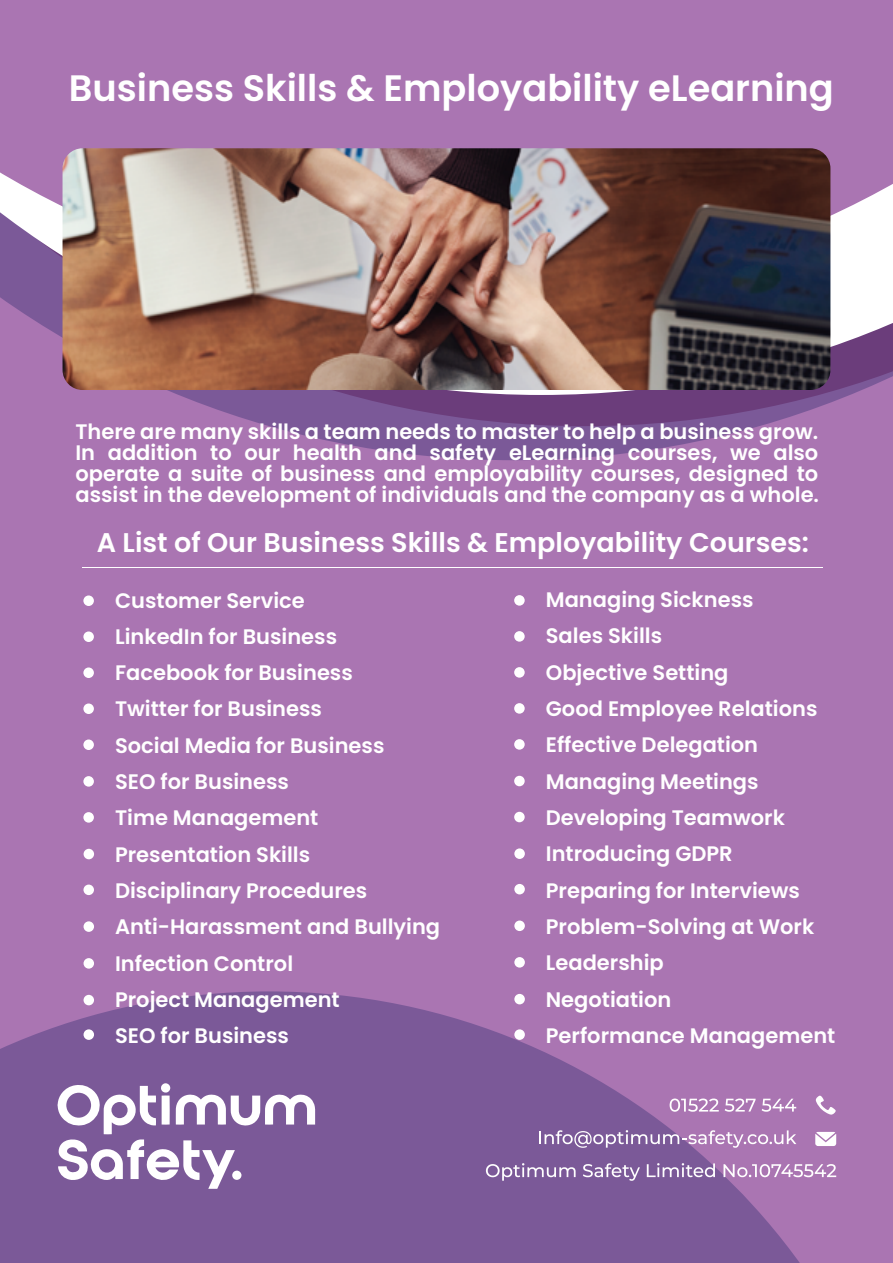
<style>
.page{position:relative;width:893px;height:1263px;background:#aa75b2}
.page>*{position:absolute;margin:0;border:0;box-sizing:border-box;transform-origin:0 0}
.t1{font:600 36.75px "Poppins";color:#fff}
.t2{font:600 27px "Poppins";color:#fff}
.t3{font:600 21px/36.3px "Poppins";color:#fff}
</style>
<div class="page">
<svg style="left:0;top:991px;width:837px;height:272px;fill:#7b5998"></svg>
<svg style="left:270px;top:426px;width:489px;height:34px;fill:#7b5998"></svg>
<svg style="left:179px;top:395px;width:670px;height:31px"></svg>
<svg style="left:1px;top:298px;width:892px;height:97px"></svg>
<svg style="left:0;top:165px;width:893px;height:133px;fill:#fff"></svg>
<svg style="left:58px;top:1083px;width:257px;height:106px"></svg>
<div style="left:232px;top:1170px;width:9px;height:10px;background:#fff;border-radius:50%"></div>
<svg style="left:816px;top:1095px;width:20px;height:19px"></svg>
<svg style="left:815px;top:1132px;width:21px;height:14px"></svg>
<svg style="left:670px;top:1098px;width:49px;height:14px"></svg>
<svg style="left:725px;top:1098px;width:31px;height:14px"></svg>
<svg style="left:762px;top:1099px;width:34px;height:13px"></svg>
<svg style="left:539px;top:1130px;width:257px;height:18px"></svg>
<svg style="left:486px;top:1163px;width:90px;height:18px"></svg>
<svg style="left:583px;top:1163px;width:57px;height:18px"></svg>
<svg style="left:647px;top:1163px;width:68px;height:14px"></svg>
<svg style="left:723px;top:1164px;width:113px;height:13px"></svg>
<hr style="left:82px;top:568px;width:741px;height:1px;background:#fff">
<img style="left:63px;top:148px;width:767px;height:242px">
<div style="left:83px;top:595px;width:11px;height:11px;background:#fff;border-radius:50%"></div>
<div style="left:83px;top:631px;width:11px;height:11px;background:#fff;border-radius:50%"></div>
<div style="left:83px;top:667px;width:11px;height:11px;background:#fff;border-radius:50%"></div>
<div style="left:83px;top:703px;width:11px;height:11px;background:#fff;border-radius:50%"></div>
<div style="left:83px;top:739px;width:11px;height:11px;background:#fff;border-radius:50%"></div>
<div style="left:83px;top:776px;width:11px;height:11px;background:#fff;border-radius:50%"></div>
<div style="left:83px;top:812px;width:11px;height:11px;background:#fff;border-radius:50%"></div>
<div style="left:84px;top:849px;width:10px;height:10px;background:#fff;border-radius:50%"></div>
<div style="left:83px;top:884px;width:11px;height:11px;background:#fff;border-radius:50%"></div>
<div style="left:84px;top:921px;width:10px;height:11px;background:#fff;border-radius:50%"></div>
<div style="left:84px;top:958px;width:10px;height:11px;background:#fff;border-radius:50%"></div>
<div style="left:84px;top:995px;width:10px;height:10px;background:#fff;border-radius:50%"></div>
<div style="left:84px;top:1029px;width:10px;height:11px;background:#fff;border-radius:50%"></div>
<div style="left:514px;top:595px;width:11px;height:11px;background:#fff;border-radius:50%"></div>
<div style="left:514px;top:631px;width:11px;height:11px;background:#fff;border-radius:50%"></div>
<div style="left:514px;top:667px;width:11px;height:11px;background:#fff;border-radius:50%"></div>
<div style="left:514px;top:703px;width:11px;height:11px;background:#fff;border-radius:50%"></div>
<div style="left:514px;top:739px;width:11px;height:11px;background:#fff;border-radius:50%"></div>
<div style="left:514px;top:776px;width:11px;height:10px;background:#fff;border-radius:50%"></div>
<div style="left:514px;top:812px;width:11px;height:10px;background:#fff;border-radius:50%"></div>
<div style="left:514px;top:848px;width:11px;height:11px;background:#fff;border-radius:50%"></div>
<div style="left:514px;top:884px;width:11px;height:10px;background:#fff;border-radius:50%"></div>
<div style="left:514px;top:920px;width:11px;height:11px;background:#fff;border-radius:50%"></div>
<div style="left:514px;top:957px;width:11px;height:10px;background:#fff;border-radius:50%"></div>
<div style="left:514px;top:994px;width:11px;height:10px;background:#fff;border-radius:50%"></div>
<div style="left:514px;top:1029px;width:11px;height:11px;background:#fff;border-radius:50%"></div>
<h1 class="t1" style="left:69px;top:67px;width:766px">Business Skills &amp; Employability eLearning</h1>
<p class="t3" style="left:75px;top:421px;width:745px;line-height:21px;text-align:justify">There are many skills a team needs to master to help a business grow.<br>In addition to our health and safety eLearning courses, we also operate a suite of business and employability courses, designed to assist in the development of individuals and the company as a whole.</p>
<p class="t2" style="left:97px;top:527px;width:714px">A List of Our Business Skills &amp; Employability Courses:</p>
<p class="t3" style="left:115px;top:582px;width:327px">Customer Service<br>LinkedIn for Business<br>Facebook for Business<br>Twitter for Business<br>Social Media for Business<br>SEO for Business<br>Time Management<br>Presentation Skills<br>Disciplinary Procedures<br>Anti-Harassment and Bullying<br>Infection Control<br>Project Management<br>SEO for Business</p>
<p class="t3" style="left:546px;top:582px;width:291px">Managing Sickness<br>Sales Skills<br>Objective Setting<br>Good Employee Relations<br>Effective Delegation<br>Managing Meetings<br>Developing Teamwork<br>Introducing GDPR<br>Preparing for Interviews<br>Problem-Solving at Work<br>Leadership<br>Negotiation<br>Performance Management</p>
</div>
